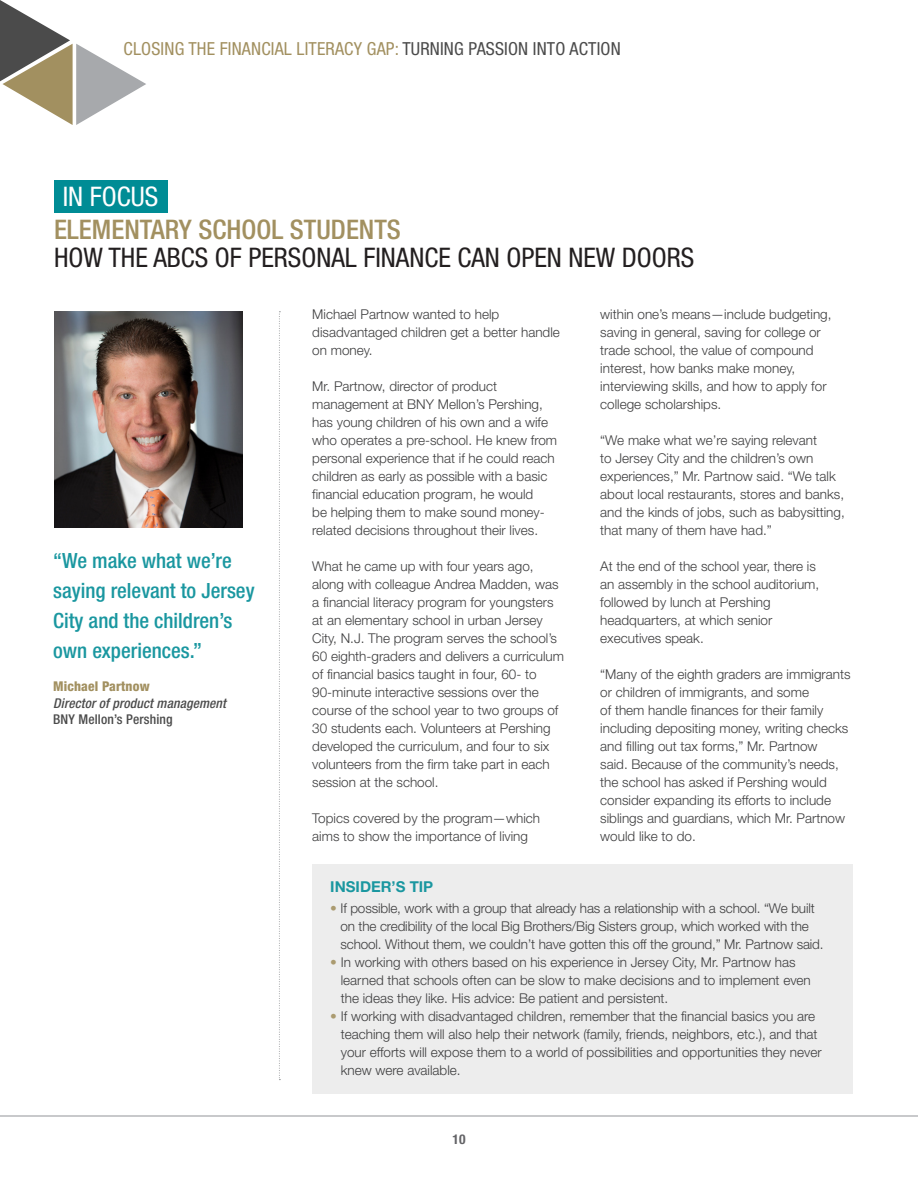
<style>
.page{position:relative;width:918px;height:1188px;background:#fff}
.page>*{position:absolute;margin:0;border:0;box-sizing:border-box;transform-origin:0 0}
.t1{font:condensed 27px "Helvetica Neue LT Std";color:#231f20}
.t2{font:500 condensed 27px "Helvetica Neue LT Std";color:#a29060}
.t3{font:condensed 27px "Helvetica Neue LT Std";color:#fff}
.t4{font:500 condensed 21px/30px "Helvetica Neue LT Std";color:#1a97a0}
.t5{font:condensed 18px "Helvetica Neue LT Std";letter-spacing:.01em;color:#a29060}
.t6{font:700 15px "Helvetica Neue LT Std";color:#1a97a0}
.t7{font:300 13.5px/18px "Helvetica Neue LT Std";color:#3e3e3f}
.t8{font:italic 500 condensed 13.5px/16.5px "Helvetica Neue LT Std";letter-spacing:.01em;color:#4b4b4b}
.t9{font:700 condensed 13.5px "Helvetica Neue LT Std";color:#636366}
.s1{color:#4b4b4b}
.s2{font-weight:800;font-style:normal;color:#a29060}
.s3{font-style:normal}
.s4{color:#ab9b70}
</style>
<div class="page">
<hr style="left:0;top:1116px;width:918px;height:1px;background:#939598">
<svg style="left:0;top:0;width:146px;height:125px"></svg>
<div style="left:54px;top:180px;width:113px;height:33px;background:#008c95"></div>
<div style="left:312px;top:864px;width:540px;height:230px;background:#ededed"></div>
<img style="left:54px;top:311px;width:189px;height:216px">
<svg style="left:279px;top:311px;width:1px;height:769px"></svg>
<h3 class="t5" style="left:124px;top:38px;width:499px">CLOSING THE FINANCIAL LITERACY GAP: <span class="s1">TURNING PASSION INTO ACTION</span></h3>
<p class="t3" style="left:63px;top:181px;width:97px">IN FOCUS</p>
<p class="t2" style="left:54px;top:213px;width:349px">ELEMENTARY SCHOOL STUDENTS</p>
<p class="t1" style="left:54px;top:242px;width:642px">HOW THE ABCS OF PERSONAL FINANCE CAN OPEN NEW DOORS</p>
<p class="t4" style="left:53px;top:546px;width:203px">“We make what we’re saying relevant to Jersey<br>City and the children’s own experiences.”</p>
<p class="t8" style="left:53px;top:678px;width:174px"><span class="s2">Michael Partnow<br></span>Director of product management<br><span class="s3">BNY Mellon’s Pershing</span></p>
<p class="t7" style="left:312px;top:305px;width:249px">Michael Partnow wanted to help disadvantaged children get a better handle on money.</p>
<p class="t7" style="left:312px;top:377px;width:246px">Mr. Partnow, director of product management at BNY Mellon’s Pershing, has young children of his own and a wife who operates a pre-school. He knew from personal experience that if he could reach children as early as possible with a basic financial education program, he would<br>be helping them to make sound money&shy;related decisions throughout their lives.</p>
<p class="t7" style="left:312px;top:557px;width:253px">What he came up with four years ago, along with colleague Andrea Madden, was a financial literacy program for youngsters at an elementary school in urban Jersey City, N.J. The program serves the school’s 60 eighth-graders and delivers a curriculum of financial basics taught in four, 60- to 90-minute interactive sessions over the course of the school year to two groups of 30 students each. Volunteers at Pershing developed the curriculum, and four to six volunteers from the firm take part in each session at the school.</p>
<p class="t7" style="left:312px;top:809px;width:229px">Topics covered by the program—which aims to show the importance of living</p>
<p class="t7" style="left:600px;top:305px;width:233px">within one’s means—include budgeting, saving in general, saving for college or trade school, the value of compound interest, how banks make money, interviewing skills, and how to apply for college scholarships.</p>
<p class="t7" style="left:600px;top:431px;width:246px">“We make what we’re saying relevant<br>to Jersey City and the children’s own experiences,” Mr. Partnow said. “We talk about local restaurants, stores and banks, and the kinds of jobs, such as babysitting, that many of them have had.”</p>
<p class="t7" style="left:600px;top:557px;width:221px">At the end of the school year, there is an assembly in the school auditorium, followed by lunch at Pershing headquarters, at which senior executives speak.</p>
<p class="t7" style="left:600px;top:665px;width:252px">“Many of the eighth graders are immigrants or children of immigrants, and some<br>of them handle finances for their family including depositing money, writing checks and filling out tax forms,” Mr. Partnow<br>said. Because of the community’s needs, the school has asked if Pershing would consider expanding its efforts to include siblings and guardians, which Mr. Partnow would like to do.</p>
<p class="t6" style="left:330px;top:877px;width:105px">INSIDER’S TIP</p>
<p class="t7" style="left:341px;top:899px;width:485px;text-indent:-10px"><span class="s4">•</span> If possible, work with a group that already has a relationship with a school. “We built on the credibility of the local Big Brothers/Big Sisters group, which worked with the school. Without them, we couldn’t have gotten this off the ground,” Mr. Partnow said.</p>
<p class="t7" style="left:341px;top:953px;width:472px;text-indent:-11px"><span class="s4">•</span> In working with others based on his experience in Jersey City, Mr. Partnow has learned that schools often can be slow to make decisions and to implement even the ideas they like. His advice: Be patient and persistent.</p>
<p class="t7" style="left:341px;top:1007px;width:482px;text-indent:-11px"><span class="s4">•</span> If working with disadvantaged children, remember that the financial basics you are teaching them will also help their network (family, friends, neighbors, etc.), and that your efforts will expose them to a world of possibilities and opportunities they never knew were available.</p>
<p class="t9" style="left:453px;top:1131px;width:14px">10</p>
</div>
